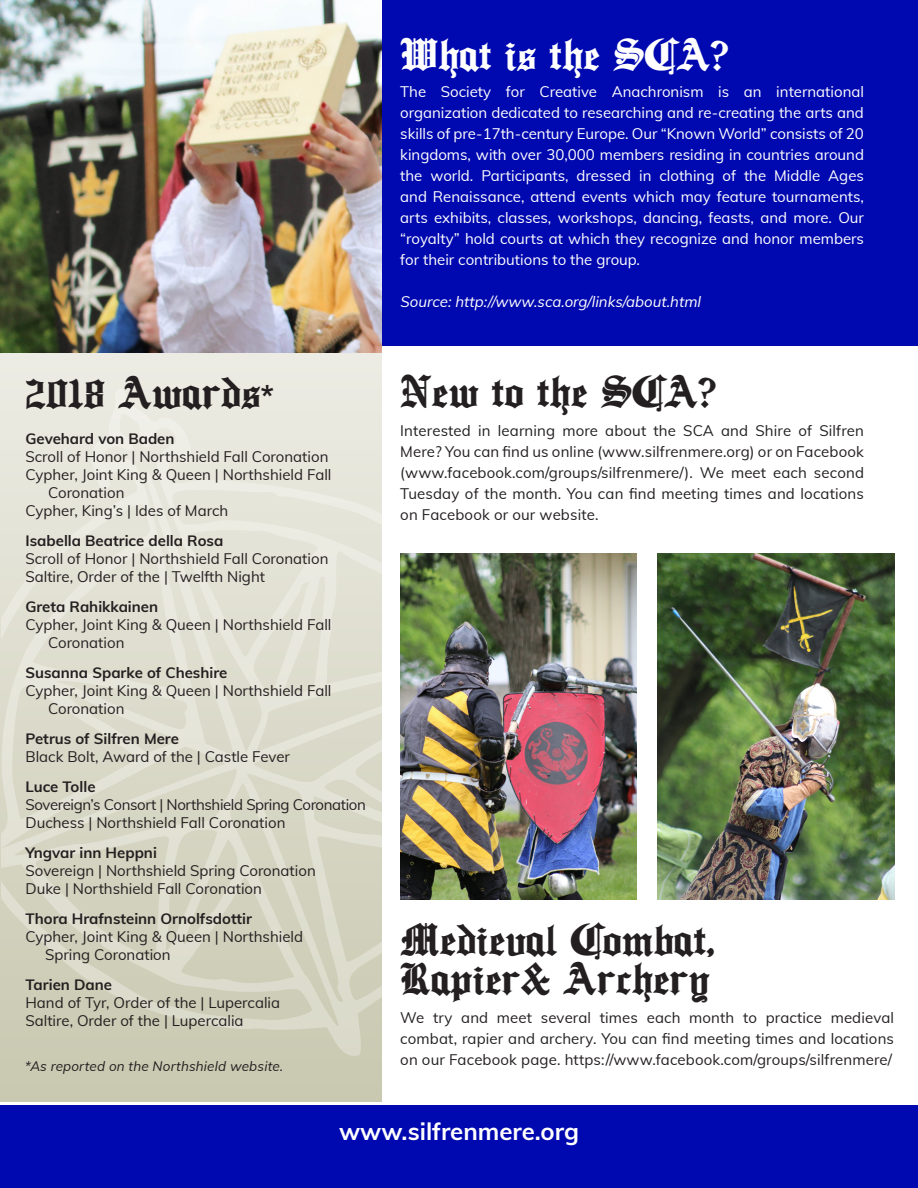
<style>
.page{position:relative;width:918px;height:1188px;background:#fff}
.page>*{position:absolute;margin:0;border:0;box-sizing:border-box;transform-origin:0 0}
.t1{font:500 49.5px/39px "Ancient";color:#231f20}
.t2{font:500 49.5px "Ancient";color:#fff}
.t3{font:700 24px "Muli";color:#fff}
.t4{font:15px/18px "Muli";color:#231f20}
.t5{font:15px/21px "Muli";color:#fff;text-align:justify}
.t6{font:15px/18px "Muli";letter-spacing:-.025em;color:#231f20}
.t7{font:700 15px "Muli";color:#231f20}
.t8{font:italic 15px "Muli";color:#fff}
.t9{font:italic 13.5px "Muli";color:#231f20}
.s1{font-family:"Muli";font-weight:700;font-size:30px}
.s2{font-weight:700}
</style>
<div class="page">
<svg style="left:0;top:352px;width:381px;height:750px;background:#d7d6c5"></svg>
<svg style="left:1px;top:387px;width:381px;height:671px;background:#dddcce"></svg>
<img style="left:400px;top:554px;width:237px;height:345px">
<img style="left:658px;top:554px;width:236px;height:345px">
<div style="left:381px;top:0;width:537px;height:346px;background:#0009af"></div>
<div style="left:1px;top:1106px;width:917px;height:82px;background:#0009af"></div>
<img style="left:0;top:0;width:381px;height:352px">
<p class="t2" style="left:400px;top:26px;width:330px">What is the SCA?</p>
<p class="t1" style="left:26px;top:372px;width:250px">2018 Awards<span class="s1">*</span></p>
<p class="t4" style="left:26px;top:429px;width:304px"><span class="s2">Gevehard von Baden<br></span>Scroll of Honor | Northshield Fall Coronation</p>
<p class="t4" style="left:48px;top:465px;width:285px;text-indent:-22px">Cypher, Joint King &amp; Queen | Northshield Fall<br>Coronation</p>
<p class="t4" style="left:26px;top:501px;width:204px">Cypher, King’s | Ides of March</p>
<p class="t4" style="left:26px;top:531px;width:304px"><span class="s2">Isabella Beatrice della Rosa<br></span>Scroll of Honor | Northshield Fall Coronation</p>
<p class="t4" style="left:26px;top:561px;width:241px;line-height:30px">Saltire, Order of the | Twelfth Night<br><span class="s2">Greta Rahikkainen</span></p>
<p class="t4" style="left:48px;top:615px;width:285px;text-indent:-22px">Cypher, Joint King &amp; Queen | Northshield Fall<br>Coronation</p>
<p class="t7" style="left:26px;top:662px;width:203px">Susanna Sparke of Cheshire</p>
<p class="t4" style="left:26px;top:681px;width:308px">Cypher, Joint King &amp; Queen | Northshield Fall</p>
<p class="t4" style="left:48px;top:699px;width:78px">Coronation</p>
<p class="t4" style="left:26px;top:729px;width:266px"><span class="s2">Petrus of Silfren Mere<br></span>Black Bolt, Award of the | Castle Fever</p>
<p class="t6" style="left:26px;top:777px;width:342px"><span class="s2">Luce Tolle<br></span>Sovereign’s Consort | Northshield Spring Coronation<br>Duchess | Northshield Fall Coronation</p>
<p class="t4" style="left:26px;top:843px;width:292px"><span class="s2">Yngvar inn Heppni<br></span>Sovereign | Northshield Spring Coronation<br>Duke | Northshield Fall Coronation</p>
<p class="t7" style="left:26px;top:908px;width:228px">Thora Hrafnsteinn Ornolfsdottir</p>
<p class="t4" style="left:26px;top:927px;width:279px">Cypher, Joint King &amp; Queen | Northshield</p>
<p class="t4" style="left:45px;top:945px;width:127px">Spring Coronation</p>
<p class="t4" style="left:26px;top:975px;width:256px"><span class="s2">Tarien Dane<br></span>Hand of Tyr, Order of the | Lupercalia</p>
<p class="t4" style="left:26px;top:1011px;width:220px">Saltire, Order of the | Lupercalia</p>
<p class="t9" style="left:25px;top:1056px;width:261px">*As reported on the Northshield website.</p>
<p class="t5" style="left:400px;top:81px;width:465px">The Society for Creative Anachronism is an international organization dedicated to researching and re-creating the arts and skills of pre-17th-century Europe. Our “Known World” consists of 20 kingdoms, with over 30,000 members residing in countries around the world. Participants, dressed in clothing of the Middle Ages and Renaissance, attend events which may feature tournaments, arts exhibits, classes, workshops, dancing, feasts, and more. Our “royalty” hold courts at which they recognize and honor members for their contributions to the group.</p>
<p class="t8" style="left:400px;top:291px;width:304px">Source: http://www.sca.org/links/about.html</p>
<p class="t1" style="left:400px;top:371px;width:317px">New to the SCA?</p>
<p class="t4" style="left:400px;top:420px;width:465px;line-height:21px;text-align:justify">Interested in learning more about the SCA and Shire of Silfren Mere? You can find us online (www.silfrenmere.org) or on Facebook (www.facebook.com/groups/silfrenmere/). We meet each second Tuesday of the month. You can find meeting times and locations on Facebook or our website.</p>
<p class="t1" style="left:400px;top:919px;width:316px">Medieval Combat,<br>Rapier&amp; Archery</p>
<p class="t4" style="left:400px;top:1007px;width:495px;line-height:21px;text-align:justify">We try and meet several times each month to practice medieval combat, rapier and archery. You can find meeting times and locations on our Facebook page. https://www.facebook.com/groups/silfrenmere/</p>
<p class="t3" style="left:339px;top:1114px;width:241px">www.silfrenmere.org</p>
</div>
